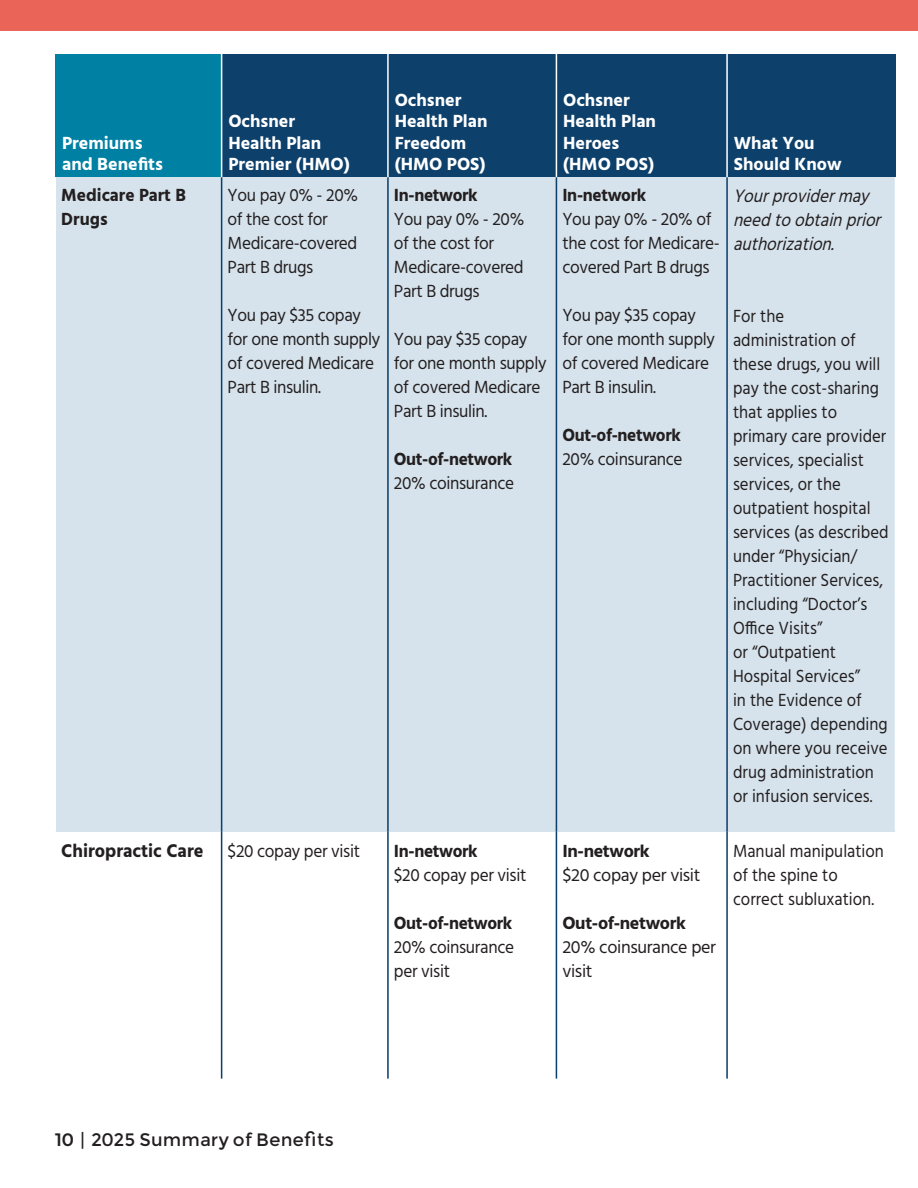
<style>
.page{position:relative;width:918px;height:1188px;background:#fff}
.page>*{position:absolute;margin:0;border:0;box-sizing:border-box;transform-origin:0 0}
.t1{font:700 18.9px "Hind";color:#231f20}
.t2{font:italic 18.45px/24px "Hind";color:#231f20;scale:.93 1}
.t3{font:18px/24px "Hind";letter-spacing:-.02em;color:#231f20;scale:.96 1}
.t4{font:18px/24px "Hind";color:#231f20;scale:.93 1}
.t5{font:700 18px/21.6px "Hind";color:#fff}
.t6{font:700 18px "Hind";letter-spacing:-.02em;color:#231f20;scale:.96 1}
.t7{font:18px/24px "Hind";letter-spacing:-.02em;color:#231f20}
.t8{font:18px "Montserrat";color:#231f20}
.t9{font:700 18px "Hind";letter-spacing:-.02em;color:#231f20}
.t10{font:700 18px/24px "Hind";color:#231f20}
.s1{font-weight:600}
</style>
<div class="page">
<div style="left:0;top:0;width:918px;height:30px;background:#ea6558"></div>
<div style="left:55px;top:54px;width:167px;height:123px;background:#0080a3"></div>
<div style="left:222px;top:54px;width:166px;height:123px;background:#0d406b"></div>
<div style="left:388px;top:54px;width:168px;height:123px;background:#0d406b"></div>
<div style="left:556px;top:54px;width:171px;height:123px;background:#0d406b"></div>
<div style="left:727px;top:54px;width:169px;height:123px;background:#0d406b"></div>
<div style="left:55px;top:177px;width:167px;height:655px;background:#d6e3ec"></div>
<div style="left:222px;top:177px;width:166px;height:655px;background:#d6e3ec"></div>
<div style="left:388px;top:177px;width:168px;height:655px;background:#d6e3ec"></div>
<div style="left:556px;top:177px;width:171px;height:655px;background:#d6e3ec"></div>
<div style="left:727px;top:177px;width:169px;height:655px;background:#d6e3ec"></div>
<hr style="left:221px;top:832px;width:1px;height:247px;background:#0d406b">
<hr style="left:387px;top:832px;width:2px;height:247px;background:#0d406b">
<hr style="left:556px;top:832px;width:1px;height:247px;background:#0d406b">
<hr style="left:726px;top:832px;width:2px;height:247px;background:#0d406b">
<hr style="left:221px;top:177px;width:1px;height:655px;background:#0d406b">
<hr style="left:387px;top:177px;width:2px;height:655px;background:#0d406b">
<hr style="left:556px;top:177px;width:1px;height:655px;background:#0d406b">
<hr style="left:726px;top:177px;width:2px;height:655px;background:#0d406b">
<hr style="left:221px;top:54px;width:1px;height:123px;background:#fff">
<hr style="left:387px;top:54px;width:2px;height:123px;background:#fff">
<hr style="left:556px;top:54px;width:1px;height:123px;background:#fff">
<hr style="left:726px;top:54px;width:2px;height:123px;background:#fff">
<hr style="left:55px;top:177px;width:1px;height:655px;background:#fff">
<hr style="left:895px;top:177px;width:1px;height:655px;background:#fff">
<p class="t5" style="left:62px;top:132px;width:102px">Premiums and Benefits</p>
<p class="t5" style="left:228px;top:110px;width:123px">Ochsner<br>Health Plan<br>Premier (HMO)</p>
<p class="t10" style="left:61px;top:183px;width:126px">Medicare Part B<br>Drugs</p>
<p class="t3" style="left:228px;top:184px;width:137px">You pay 0% - 20% of the cost for<br>Medicare-covered<br>Part B drugs</p>
<p class="t3" style="left:228px;top:304px;width:161px">You pay $35 copay for one month supply of covered Medicare<br>Part B insulin.</p>
<p class="t5" style="left:395px;top:89px;width:94px">Ochsner<br>Health Plan<br>Freedom</p>
<p class="t5" style="left:395px;top:153px;width:92px">(HMO POS)</p>
<p class="t6" style="left:394px;top:185px;width:89px">In-network</p>
<p class="t3" style="left:394px;top:208px;width:137px">You pay 0% - 20% of the cost for<br>Medicare-covered<br>Part B drugs</p>
<p class="t3" style="left:394px;top:328px;width:141px">You pay $35 copay</p>
<p class="t3" style="left:394px;top:352px;width:161px">for one month supply of covered Medicare<br>Part B insulin.</p>
<p class="t6" style="left:394px;top:448px;width:125px">Out-of-network</p>
<p class="t3" style="left:394px;top:472px;width:127px">20% coinsurance</p>
<p class="t1" style="left:61px;top:840px;width:144px">Chiropractic Care</p>
<p class="t3" style="left:228px;top:840px;width:140px">$20 copay per visit</p>
<p class="t6" style="left:394px;top:840px;width:89px">In-network</p>
<p class="t3" style="left:394px;top:864px;width:140px">$20 copay per visit</p>
<p class="t6" style="left:394px;top:912px;width:125px">Out-of-network</p>
<p class="t3" style="left:394px;top:936px;width:127px">20% coinsurance per visit</p>
<p class="t5" style="left:563px;top:89px;width:94px">Ochsner<br>Health Plan<br>Heroes</p>
<p class="t5" style="left:563px;top:153px;width:92px">(HMO POS)</p>
<p class="t6" style="left:562px;top:184px;width:89px">In-network</p>
<p class="t3" style="left:562px;top:208px;width:166px">You pay 0% - 20% of the cost for Medicare&shy;covered Part B drugs</p>
<p class="t3" style="left:562px;top:304px;width:161px">You pay $35 copay for one month supply of covered Medicare<br>Part B insulin.</p>
<p class="t6" style="left:562px;top:424px;width:125px">Out-of-network</p>
<p class="t3" style="left:562px;top:448px;width:127px">20% coinsurance</p>
<p class="t5" style="left:734px;top:132px;width:109px">What You<br>Should Know</p>
<p class="t2" style="left:733px;top:185px;width:166px">Yourprovidermay needtoobtainprior authorization.</p>
<p class="t4" style="left:733px;top:305px;width:169px">For the administration of these drugs, you will pay the cost-sharing that applies to primary care provider services, specialist services, or the outpatient hospital services (as described under “Physician/<br>Practitioner Services, including “Doctor’s<br>Office Visits”<br>or “Outpatient<br>Hospital Services”<br>in the Evidence of<br>Coverage) depending on where you receive drug administration or infusion services.</p>
<p class="t9" style="left:562px;top:840px;width:89px">In-network</p>
<p class="t7" style="left:562px;top:864px;width:140px">$20 copay per visit</p>
<p class="t9" style="left:562px;top:912px;width:125px">Out-of-network</p>
<p class="t7" style="left:562px;top:936px;width:155px">20% coinsurance per visit</p>
<p class="t4" style="left:733px;top:840px;width:164px">Manual manipulation of the spine to correct subluxation.</p>
<p class="t8" style="left:55px;top:1128px;width:280px"><span class="s1">10</span> | 2025 Summary of Benefits</p>
</div>
